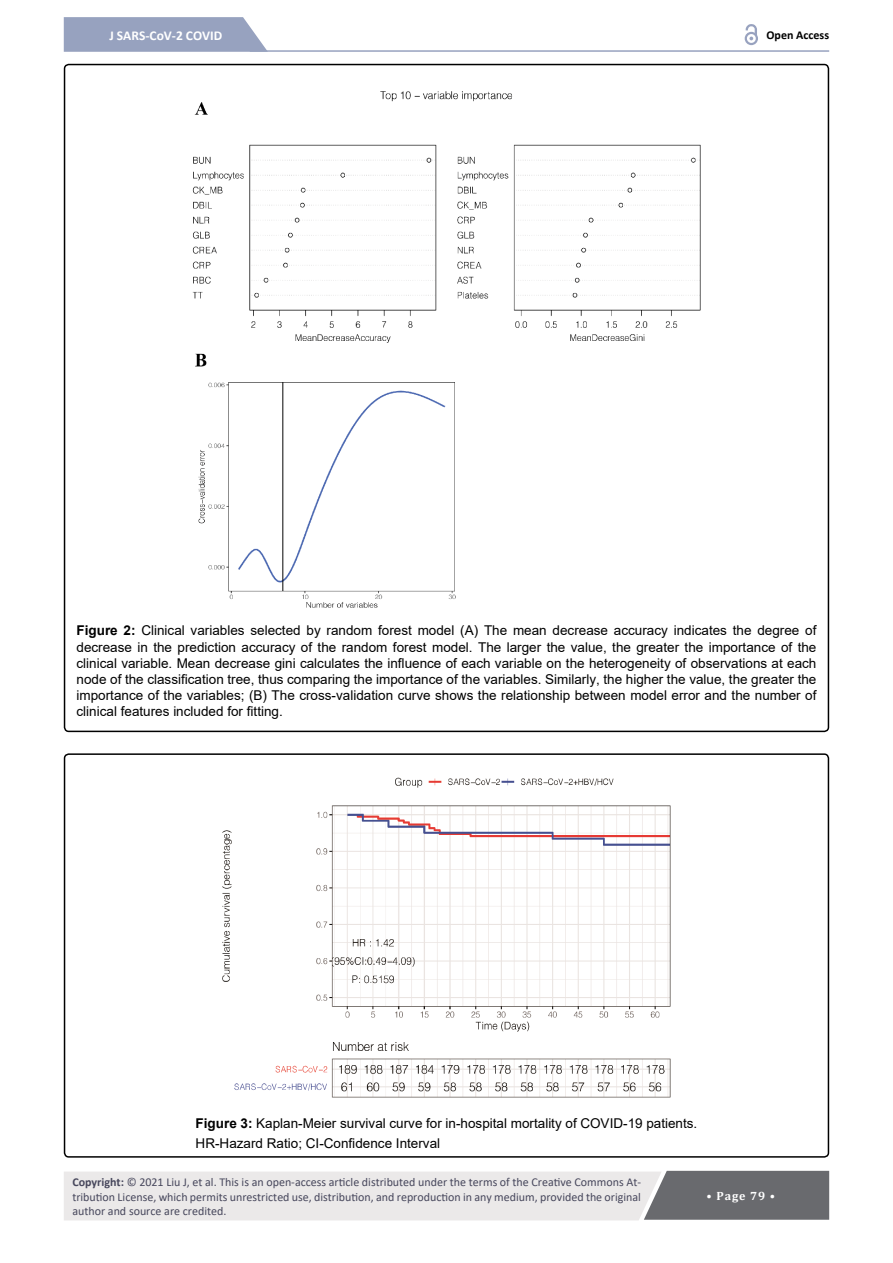
<style>
.page{position:relative;width:893px;height:1263px;background:#fff}
.page>*{position:absolute;margin:0;border:0;box-sizing:border-box;transform-origin:0 0}
.t1{font:13.5px/16.2px "Arial";color:#000;text-align:justify}
.t2{font:700 13.5px "Calibri";color:#fff}
.t3{font:12px/14.4px "Calibri";color:#47475c;text-align:justify}
.t4{font:700 12px "Calibri";color:#000}
.t5{font:700 12px "Cambria";letter-spacing:.08em;color:#fff}
.s1{font-weight:700}
</style>
<div class="page">
<hr style="left:250px;top:50px;width:579px;height:2px;background:#97a2bf">
<svg style="left:64px;top:17px;width:204px;height:35px;background:#9ea8c3"></svg>
<svg style="left:745px;top:32px;width:13px;height:13px"></svg>
<svg style="left:747px;top:34px;width:9px;height:9px"></svg>
<svg style="left:746px;top:24px;width:11px;height:16px"></svg>
<svg style="left:64px;top:1171px;width:765px;height:49px;background:#cecdce"></svg>
<img style="left:192px;top:91px;width:509px;height:517px">
<div style="left:64px;top:753px;width:765px;height:405px;border:2px solid #000;border-radius:4px"></div>
<img style="left:222px;top:777px;width:449px;height:321px">
<p class="t2" style="left:109px;top:25px;width:114px">J SARS-CoV-2 COVID</p>
<p class="t4" style="left:766px;top:26px;width:64px">Open Access</p>
<p class="t1" style="left:77px;top:622px;width:741px"><span class="s1">Figure 2:</span> Clinical variables selected by random forest model (A) The mean decrease accuracy indicates the degree of decrease in the prediction accuracy of the random forest model. The larger the value, the greater the importance of the clinical variable. Mean decrease gini calculates the influence of each variable on the heterogeneity of observations at each node of the classification tree, thus comparing the importance of the variables. Similarly, the higher the value, the greater the importance of the variables; (B) The cross-validation curve shows the relationship between model error and the number of clinical features included for fitting.</p>
<p class="t1" style="left:196px;top:1112px;width:503px;line-height:20.4px"><span class="s1">Figure 3:</span> Kaplan-Meier survival curve for in-hospital mortality of COVID-19 patients.<br>HR-Hazard Ratio; CI-Confidence Interval</p>
<p class="t3" style="left:72px;top:1174px;width:570px"><span class="s1">Copyright:</span> © 2021 Liu J, et al. This is an open-access article distributed under the terms of the Creative Commons At&shy;tribution License, which permits unrestricted use, distribution, and reproduction in any medium, provided the original author and source are credited.</p>
<p class="t5" style="left:706px;top:1187px;width:70px">• Page 79 •</p>
</div>
